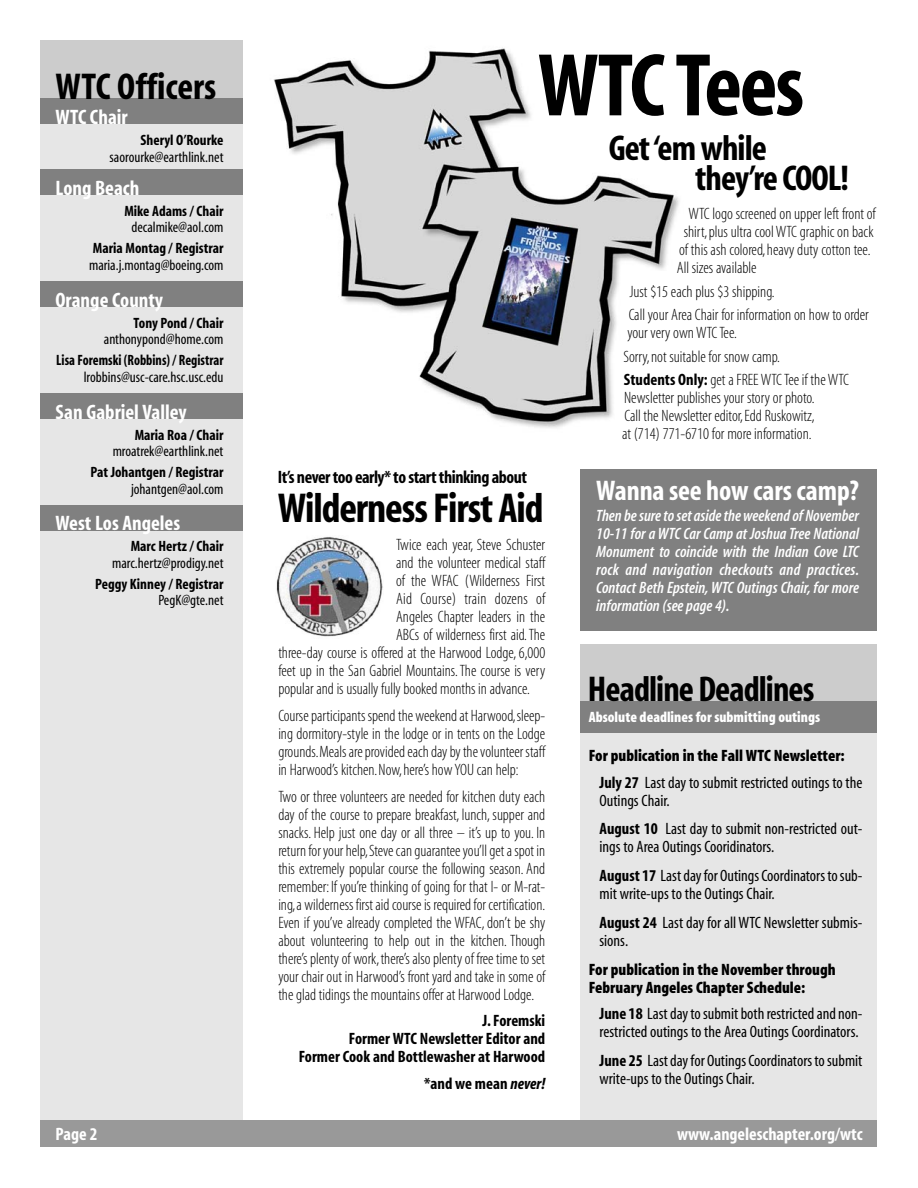
<style>
.page{position:relative;width:918px;height:1188px;background:#fff}
.page>*{position:absolute;margin:0;border:0;box-sizing:border-box;transform-origin:0 0}
.t1{font:90px "Myriad MM 700 300";letter-spacing:-.025em;color:#000}
.t2{font:42px "Myriad MM 700 300";letter-spacing:-.025em;color:#000}
.t3{font:37.5px "Myriad MM 700 300";color:#000}
.t4{font:36px/30px "Myriad MM 700 300";letter-spacing:-.025em;color:#000}
.t5{font:28.5px "Myriad MM 700 300";letter-spacing:-.005em;color:#fff}
.t6{font:21px "Myriad MM 700 300";color:#fff}
.t7{font:18px "Myriad MM 700 300";letter-spacing:-.025em;color:#000}
.t8{font:18px "Myriad MM 700 300";color:#fff}
.t9{font:16.5px/18px "Myriad MM 215 300";color:#000;text-align:justify}
.t10{font:16.5px/18px "Myriad MM 400 300";color:#000}
.t11{font:16.5px/18px "Myriad MM It 565 300";color:#fff;text-align:justify}
.t12{font:16.5px/18px "Myriad MM 830 300";color:#000}
.t13{font:16.5px/18px "Myriad MM 700 300";color:#000;text-align:right}
.t14{font:15px "Myriad MM 400 300";color:#000}
.t15{font:15px "Myriad MM 700 300";color:#000}
.t16{font:15px "Myriad MM 830 300";color:#fff}
.t17{font:15px "Myriad MM 700 300";color:#000;scale:.93 1}
.s1{font-family:"Myriad MM It 700 300"}
.s2{font-family:"Myriad MM 700 300"}
</style>
<div class="page">
<div style="left:580px;top:645px;width:298px;height:481px;background:#e6e6e6"></div>
<div style="left:40px;top:1120px;width:838px;height:28px;background:#999"></div>
<div style="left:40px;top:40px;width:203px;height:1080px;background:#e6e6e6"></div>
<div style="left:40px;top:40px;width:203px;height:78px;background:#ccc"></div>
<div style="left:40px;top:169px;width:203px;height:26px;background:#808080"></div>
<div style="left:40px;top:281px;width:203px;height:26px;background:#808080"></div>
<div style="left:40px;top:393px;width:203px;height:25px;background:#808080"></div>
<div style="left:40px;top:505px;width:203px;height:26px;background:#808080"></div>
<div style="left:40px;top:99px;width:203px;height:25px;background:#808080"></div>
<img style="left:274px;top:47px;width:405px;height:381px">
<div style="left:580px;top:668px;width:298px;height:65px;background:#808080"></div>
<div style="left:580px;top:645px;width:298px;height:56px;background:#ccc"></div>
<div style="left:580px;top:469px;width:298px;height:162px;background:#808080"></div>
<img style="left:276px;top:537px;width:107px;height:100px">
<h3 class="t3" style="left:55px;top:74px;width:162px">WTC Officers</h3>
<p class="t6" style="left:55px;top:110px;width:74px">WTC Chair</p>
<p class="t15" style="left:141px;top:135px;width:84px">Sheryl O’Rourke</p>
<p class="t14" style="left:110px;top:152px;width:115px">saorourke@earthlink.net</p>
<p class="t6" style="left:55px;top:181px;width:85px">Long Beach</p>
<p class="t15" style="left:124px;top:206px;width:101px">Mike Adams / Chair</p>
<p class="t14" style="left:132px;top:222px;width:94px">decalmike@aol.com</p>
<p class="t15" style="left:93px;top:243px;width:132px">Maria Montag / Registrar</p>
<p class="t14" style="left:89px;top:260px;width:136px">maria.j.montag@boeing.com</p>
<p class="t6" style="left:55px;top:293px;width:109px">Orange County</p>
<p class="t15" style="left:134px;top:318px;width:91px">Tony Pond / Chair</p>
<p class="t14" style="left:104px;top:334px;width:121px">anthonypond@home.com</p>
<p class="t17" style="left:56px;top:355px;width:181px">Lisa Foremski (Robbins) / Registrar</p>
<p class="t14" style="left:84px;top:372px;width:141px">lrobbins@usc-care.hsc.usc.edu</p>
<p class="t6" style="left:55px;top:405px;width:133px">San Gabriel Valley</p>
<p class="t15" style="left:135px;top:430px;width:90px">Maria Roa / Chair</p>
<p class="t14" style="left:113px;top:446px;width:112px">mroatrek@earthlink.net</p>
<p class="t15" style="left:91px;top:467px;width:134px">Pat Johantgen / Registrar</p>
<p class="t14" style="left:131px;top:484px;width:94px">johantgen@aol.com</p>
<p class="t6" style="left:55px;top:517px;width:126px">West Los Angeles</p>
<p class="t15" style="left:131px;top:542px;width:94px">Marc Hertz / Chair</p>
<p class="t14" style="left:112px;top:558px;width:113px">marc.hertz@prodigy.net</p>
<p class="t15" style="left:95px;top:579px;width:130px">Peggy Kinney / Registrar</p>
<p class="t14" style="left:158px;top:596px;width:67px">PegK@gte.net</p>
<h1 class="t1" style="left:538px;top:56px;width:268px">WTC Tees</h1>
<h3 class="t4" style="left:695px;top:136px;width:155px;text-indent:-87px">Get ‘em while they’re COOL!</h3>
<p class="t7" style="left:278px;top:471px;width:251px">It’s never too early* to start thinking about</p>
<h2 class="t2" style="left:278px;top:494px;width:267px">Wilderness First Aid</h2>
<p class="t9" style="left:396px;top:537px;width:151px">Twice each year, Steve Schuster</p>
<p class="t9" style="left:396px;top:555px;width:151px">and the volunteer medical staff</p>
<p class="t9" style="left:396px;top:573px;width:151px">of the WFAC (Wilderness First</p>
<p class="t9" style="left:396px;top:591px;width:151px">Aid Course) train dozens of</p>
<p class="t9" style="left:396px;top:609px;width:151px">Angeles Chapter leaders in the</p>
<p class="t9" style="left:396px;top:627px;width:151px">ABCs of wilderness first aid.The</p>
<p class="t9" style="left:278px;top:645px;width:268px">three-day course is offered at the Harwood Lodge, 6,000</p>
<p class="t9" style="left:278px;top:663px;width:268px">feet up in the San Gabriel Mountains. The course is very</p>
<p class="t9" style="left:278px;top:681px;width:253px">popular and is usually fully booked months in advance.</p>
<p class="t9" style="left:278px;top:708px;width:268px">Course participants spend the weekend at Harwood,sleep&shy;ing dormitory-style in the lodge or in tents on the Lodge grounds.Meals are provided each day by the volunteer staff in Harwood’s kitchen.Now,here’s how YOU can help:</p>
<p class="t9" style="left:278px;top:788px;width:268px">Two or three volunteers are needed for kitchen duty each day of the course to prepare breakfast, lunch, supper and snacks. Help just one day or all three – it’s up to you. In return for your help,Steve can guarantee you’ll get a spot in this extremely popular course the following season. And remember:If you’re thinking of going for that I- or M-rat&shy;ing,a wilderness first aid course is required for certification.<br>Even if you’ve already completed the WFAC, don’t be shy about volunteering to help out in the kitchen. Though there’s plenty of work,there’s also plenty of free time to set your chair out in Harwood’s front yard and take in some of the glad tidings the mountains offer at Harwood Lodge.</p>
<p class="t13" style="left:299px;top:1013px;width:248px">J. Foremski<br>Former WTC Newsletter Editor and<br>Former Cook and Bottlewasher at Harwood</p>
<p class="t13" style="left:424px;top:1076px;width:123px">*and we mean <span class="s1">never!</span></p>
<p class="t9" style="left:688px;top:206px;width:189px">WTC logo screened on upper left front of</p>
<p class="t9" style="left:684px;top:224px;width:191px">shirt,plus ultra cool WTC graphic on back</p>
<p class="t9" style="left:679px;top:242px;width:193px">of this ash colored,heavy duty cotton tee.</p>
<p class="t9" style="left:677px;top:260px;width:81px">All sizes available</p>
<p class="t9" style="left:629px;top:281px;width:242px;line-height:23.4px">Just $15 each plus $3 shipping.<br>Call your Area Chair for information on how to order</p>
<p class="t9" style="left:624px;top:322px;width:227px;line-height:23.4px;text-align:left">your very own WTC Tee.<br>Sorry,not suitable for snow camp.<br><span class="s2">Students Only:</span> get a FREE WTC Tee if the WTC</p>
<p class="t9" style="left:622px;top:389px;width:194px">Newsletter publishes your story or photo.<br>Call the Newsletter editor,Edd Ruskowitz, at (714) 771-6710 for more information.</p>
<h3 class="t5" style="left:596px;top:482px;width:264px">Wanna see how cars camp?</h3>
<p class="t11" style="left:596px;top:508px;width:264px">Then be sure to set aside the weekend of November 10-11 for a WTC Car Camp at Joshua Tree National Monument to coincide with the Indian Cove LTC rock and navigation checkouts and practices.<br>Contact Beth Epstein, WTC Outings Chair, for more information (see page 4).</p>
<h3 class="t4" style="left:588px;top:678px;width:228px">Headline Deadlines</h3>
<p class="t16" style="left:589px;top:712px;width:233px">Absolute deadlines for submitting outings</p>
<p class="t12" style="left:589px;top:748px;width:258px">For publication in the Fall WTC Newsletter:</p>
<p class="t10" style="left:600px;top:775px;width:264px"><span class="s2">July 27</span> Last day to submit restricted outings to the<br>Outings Chair.</p>
<p class="t10" style="left:600px;top:821px;width:264px"><span class="s2">August 10</span> Last day to submit non-restricted out&shy;ings to Area Outings Cooridinators.</p>
<p class="t10" style="left:600px;top:868px;width:264px"><span class="s2">August 17</span> Last day for Outings Coordinators to sub&shy;mit write-ups to the Outings Chair.</p>
<p class="t10" style="left:600px;top:915px;width:264px"><span class="s2">August 24</span> Last day for all WTC Newsletter submis&shy;sions.</p>
<p class="t12" style="left:589px;top:962px;width:249px">For publication in the November through<br>February Angeles Chapter Schedule:</p>
<p class="t10" style="left:600px;top:1007px;width:264px"><span class="s2">June 18</span> Last day to submit both restricted and non&shy;restricted outings to the Area Outings Coordinators.</p>
<p class="t10" style="left:600px;top:1053px;width:264px"><span class="s2">June 25</span> Last day for Outings Coordinators to submit write-ups to the Outings Chair.</p>
<p class="t8" style="left:56px;top:1128px;width:43px">Page 2</p>
<p class="t8" style="left:677px;top:1128px;width:187px">www.angeleschapter.org/wtc</p>
</div>
